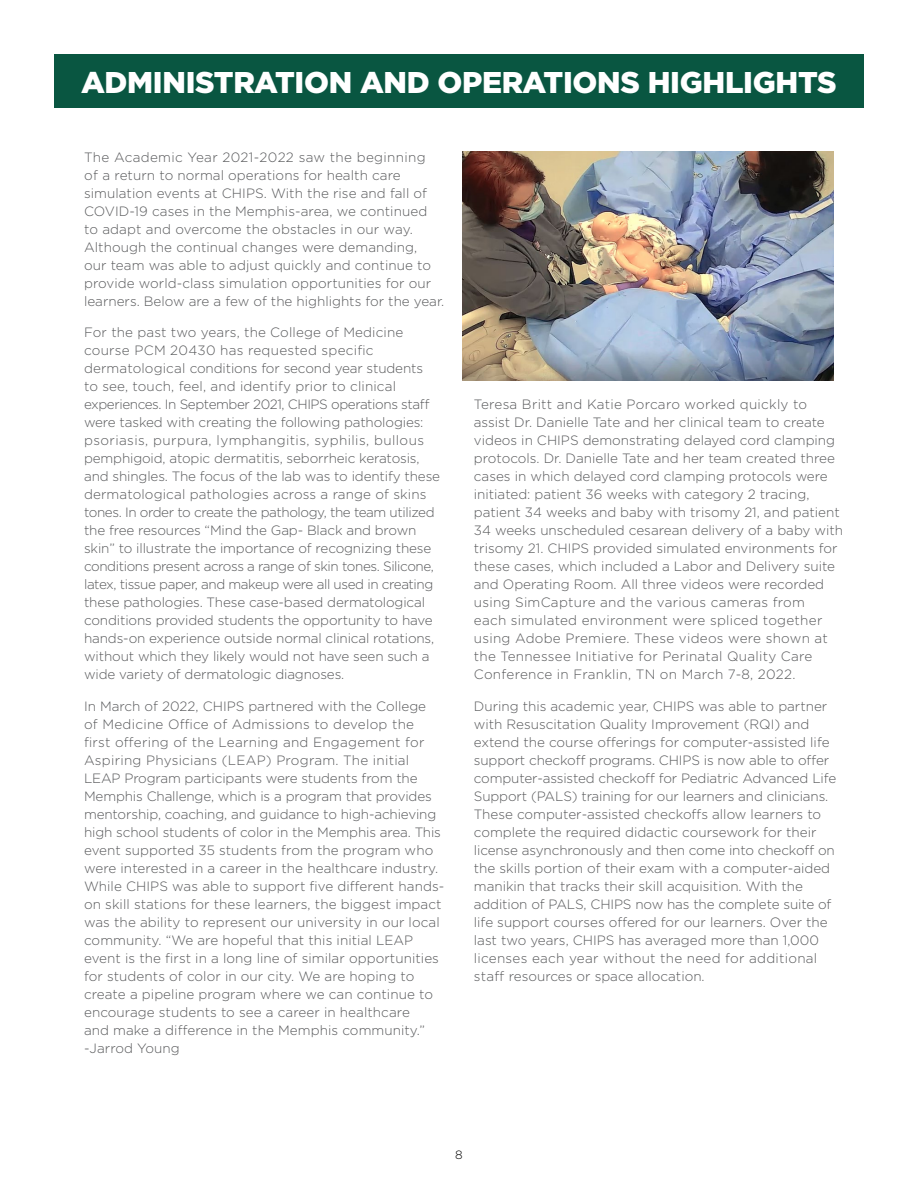
<style>
.page{position:relative;width:918px;height:1188px;background:#fff}
.page>*{position:absolute;margin:0;border:0;box-sizing:border-box;transform-origin:0 0}
.t1{font:900 30px "Gotham";letter-spacing:-.01em;color:#fff}
.t2{font:300 13.5px/18px "Gotham";color:#58595b}
.t3{font:300 12px "Gotham";color:#000}
</style>
<div class="page">
<div style="left:54px;top:54px;width:810px;height:54px;background:#095641"></div>
<img style="left:462px;top:151px;width:372px;height:229px">
<h1 class="t1" style="left:81px;top:62px;width:757px">ADMINISTRATION AND OPERATIONS HIGHLIGHTS</h1>
<p class="t2" style="left:84px;top:148px;width:362px">The Academic Year 2021-2022 saw the beginning<br>of a return to normal operations for health care simulation events at CHIPS. With the rise and fall of COVID-19 cases in the Memphis-area, we continued to adapt and overcome the obstacles in our way.<br>Although the continual changes were demanding,<br>our team was able to adjust quickly and continue to provide world-class simulation opportunities for our learners. Below are a few of the highlights for the year.</p>
<p class="t2" style="left:84px;top:323px;width:358px">For the past two years, the College of Medicine course PCM 20430 has requested specific dermatological conditions for second year students to see, touch, feel, and identify prior to clinical experiences. In September 2021, CHIPS operations staff were tasked with creating the following pathologies: psoriasis, purpura, lymphangitis, syphilis, bullous pemphigoid, atopic dermatitis, seborrheic keratosis, and shingles. The focus of the lab was to identify these dermatological pathologies across a range of skins tones. In order to create the pathology, the team utilized the free resources “Mind the Gap- Black and brown skin” to illustrate the importance of recognizing these conditions present across a range of skin tones. Silicone, latex, tissue paper, and makeup were all used in creating these pathologies. These case-based dermatological conditions provided students the opportunity to have hands-on experience outside normal clinical rotations, without which they likely would not have seen such a wide variety of dermatologic diagnoses.</p>
<p class="t2" style="left:84px;top:697px;width:362px">In March of 2022, CHIPS partnered with the College<br>of Medicine Office of Admissions to develop the<br>first offering of the Learning and Engagement for Aspiring Physicians (LEAP) Program. The initial LEAP Program participants were students from the Memphis Challenge, which is a program that provides mentorship, coaching, and guidance to high-achieving high school students of color in the Memphis area. This event supported 35 students from the program who were interested in a career in the healthcare industry.<br>While CHIPS was able to support five different hands&shy;on skill stations for these learners, the biggest impact was the ability to represent our university in our local community. “We are hopeful that this initial LEAP event is the first in a long line of similar opportunities for students of color in our city. We are hoping to create a pipeline program where we can continue to encourage students to see a career in healthcare<br>and make a difference in the Memphis community.” -Jarrod Young</p>
<p class="t2" style="left:474px;top:395px;width:371px">Teresa Britt and Katie Porcaro worked quickly to assist Dr. Danielle Tate and her clinical team to create videos in CHIPS demonstrating delayed cord clamping protocols. Dr. Danielle Tate and her team created three cases in which delayed cord clamping protocols were initiated: patient 36 weeks with category 2 tracing, patient 34 weeks and baby with trisomy 21, and patient 34 weeks unscheduled cesarean delivery of a baby with trisomy 21. CHIPS provided simulated environments for these cases, which included a Labor and Delivery suite and Operating Room. All three videos were recorded using SimCapture and the various cameras from<br>each simulated environment were spliced together using Adobe Premiere. These videos were shown at the Tennessee Initiative for Perinatal Quality Care Conference in Franklin, TN on March 7-8, 2022.</p>
<p class="t2" style="left:474px;top:696px;width:364px">During this academic year, CHIPS was able to partner with Resuscitation Quality Improvement (RQI) and extend the course offerings for computer-assisted life support checkoff programs. CHIPS is now able to offer computer-assisted checkoff for Pediatric Advanced Life Support (PALS) training for our learners and clinicians.<br>These computer-assisted checkoffs allow learners to complete the required didactic coursework for their license asynchronously and then come into checkoff on the skills portion of their exam with a computer-aided manikin that tracks their skill acquisition. With the addition of PALS, CHIPS now has the complete suite of life support courses offered for our learners. Over the last two years, CHIPS has averaged more than 1,000 licenses each year without the need for additional staff resources or space allocation.</p>
<p class="t3" style="left:455px;top:1147px;width:9px">8</p>
</div>
